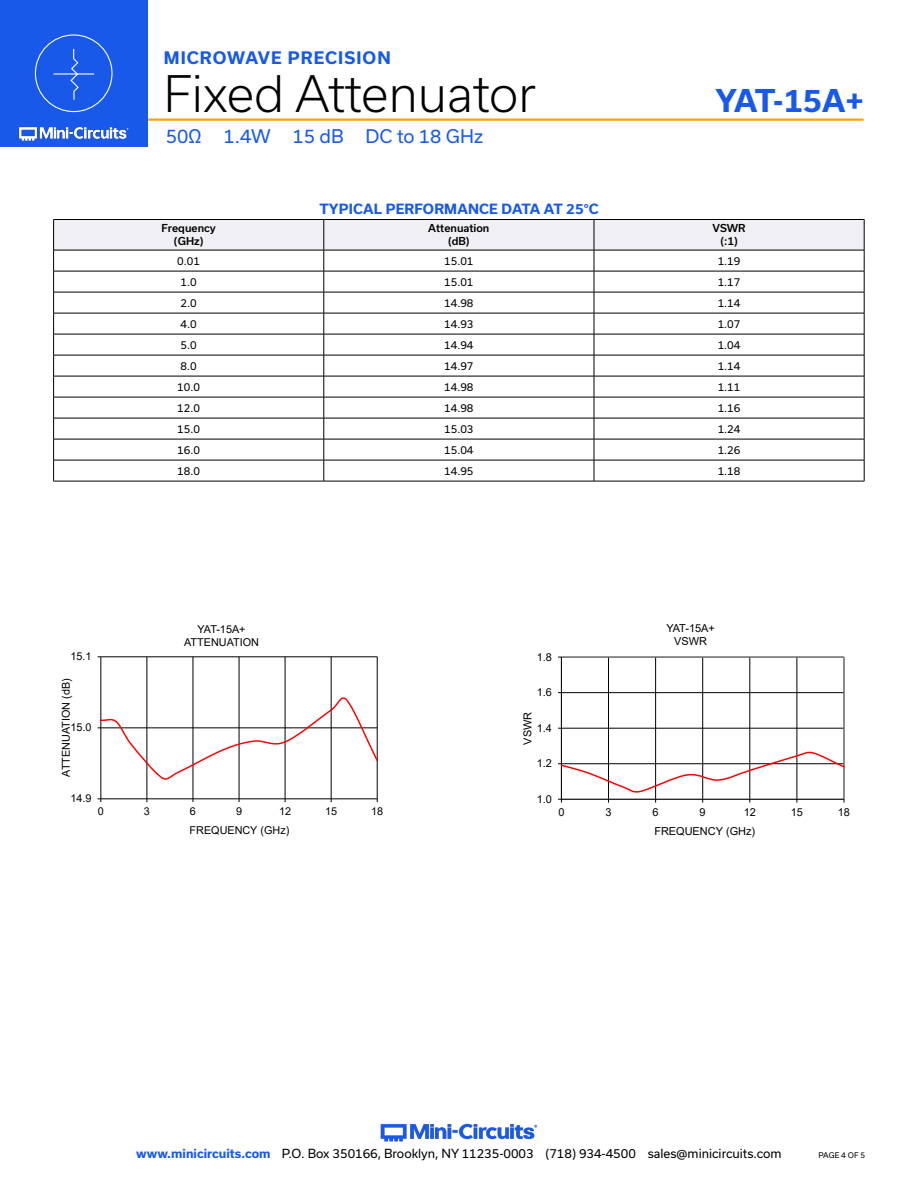
<style>
.page{position:relative;width:918px;height:1188px;background:#fff}
.page>*{position:absolute;margin:0;border:0;box-sizing:border-box;transform-origin:0 0}
.t1{font:300 48px "Usual";color:#000}
.t2{font:700 30px "Usual";letter-spacing:-.05em;color:#1859ea}
.t3{font:18px "Usual";color:#1859ea}
.t4{font:700 16.5px "Usual";letter-spacing:.065em;color:#1859ea}
.Blue_Headers{font:700 13.5px "Usual";letter-spacing:.015em;color:#1859ea}
.t5{font:12px "Usual";color:#000}
.t6{font:10.95px/12.6px "Arial";color:#000;text-align:center}
.t7{font:10.8px/12.5px "Arial";color:#000;text-align:center}
.Table_Body_Center{font:10.5px "Usual";color:#000}
.Table_Header_Center{font:500 10.5px "Usual";color:#000}
.t8{font:7.5px "Usual";color:#000}
.s1{font-weight:700;color:#1859ea}
</style>
<div class="page">
<hr style="left:131px;top:118px;width:733px;height:3px;background:#ffa300">
<div style="left:0;top:0;width:147px;height:147px;background:#1859ea"></div>
<img style="left:18px;top:120px;width:131px;height:25px">
<div style="left:35px;top:34px;width:78px;height:78px;border:1px solid #fff;border-radius:50%"></div>
<hr style="left:53px;top:73px;width:41px;height:2px;background:#fff">
<svg style="left:70px;top:48px;width:10px;height:52px"></svg>
<img style="left:380px;top:1123px;width:158px;height:19px">
<hr style="left:101px;top:657px;width:276px;height:1px;background:#000">
<hr style="left:147px;top:657px;width:1px;height:142px;background:#000">
<hr style="left:193px;top:657px;width:1px;height:142px;background:#000">
<hr style="left:239px;top:657px;width:1px;height:142px;background:#000">
<hr style="left:285px;top:657px;width:1px;height:142px;background:#000">
<hr style="left:331px;top:657px;width:1px;height:142px;background:#000">
<hr style="left:377px;top:657px;width:1px;height:142px;background:#000">
<hr style="left:101px;top:657px;width:1px;height:142px;background:#000">
<hr style="left:101px;top:799px;width:276px;height:1px;background:#000">
<svg style="left:98px;top:694px;width:280px;height:89px"></svg>
<hr style="left:561px;top:728px;width:283px;height:1px;background:#000">
<hr style="left:561px;top:692px;width:283px;height:1px;background:#000">
<hr style="left:608px;top:657px;width:1px;height:142px;background:#000">
<hr style="left:655px;top:657px;width:1px;height:142px;background:#000">
<hr style="left:702px;top:657px;width:1px;height:142px;background:#000">
<hr style="left:750px;top:657px;width:1px;height:142px;background:#000">
<hr style="left:797px;top:657px;width:1px;height:142px;background:#000">
<hr style="left:844px;top:657px;width:1px;height:142px;background:#000">
<div style="left:561px;top:657px;width:283px;height:143px;border:1px solid #949698"></div>
<hr style="left:561px;top:657px;width:1px;height:142px;background:#000">
<hr style="left:561px;top:799px;width:283px;height:1px;background:#000">
<svg style="left:558px;top:751px;width:286px;height:42px"></svg>
<svg style="left:53px;top:219px;width:812px;height:262px"></svg>
<hr style="left:53px;top:481px;width:271px;height:1px;background:#000">
<hr style="left:324px;top:481px;width:270px;height:1px;background:#000">
<hr style="left:594px;top:481px;width:270px;height:1px;background:#000">
<h3 class="t4" style="left:164px;top:49px;width:228px">MICROWAVE PRECISION</h3>
<h1 class="t1" style="left:164px;top:66px;width:374px">Fixed Attenuator</h1>
<h3 class="t3" style="left:166px;top:125px;width:319px">50Ω 1.4W 15 dB DC to 18 GHz</h3>
<p class="Table_Header_Center" style="left:161px;top:222px;width:56px">Frequency</p>
<p class="Table_Header_Center" style="left:174px;top:235px;width:31px">(GHz)</p>
<p class="Blue_Headers" style="left:319px;top:201px;width:281px">TYPICAL PERFORMANCE DATA AT 25°C</p>
<p class="Table_Header_Center" style="left:428px;top:222px;width:63px">Attenuation</p>
<p class="Table_Header_Center" style="left:448px;top:235px;width:23px">(dB)</p>
<h2 class="t2" style="left:715px;top:83px;width:150px">YAT-15A+</h2>
<p class="Table_Header_Center" style="left:712px;top:222px;width:35px">VSWR</p>
<p class="Table_Header_Center" style="left:720px;top:235px;width:19px">(:1)</p>
<p class="Table_Body_Center" style="left:177px;top:255px;width:24px">0.01</p>
<p class="Table_Body_Center" style="left:444px;top:255px;width:31px">15.01</p>
<p class="Table_Body_Center" style="left:718px;top:255px;width:24px">1.19</p>
<p class="Table_Body_Center" style="left:181px;top:276px;width:18px">1.0</p>
<p class="Table_Body_Center" style="left:444px;top:276px;width:31px">15.01</p>
<p class="Table_Body_Center" style="left:718px;top:276px;width:24px">1.17</p>
<p class="Table_Body_Center" style="left:181px;top:297px;width:18px">2.0</p>
<p class="Table_Body_Center" style="left:444px;top:297px;width:31px">14.98</p>
<p class="Table_Body_Center" style="left:718px;top:297px;width:24px">1.14</p>
<p class="Table_Body_Center" style="left:181px;top:318px;width:18px">4.0</p>
<p class="Table_Body_Center" style="left:444px;top:318px;width:31px">14.93</p>
<p class="Table_Body_Center" style="left:718px;top:318px;width:24px">1.07</p>
<p class="Table_Body_Center" style="left:181px;top:339px;width:18px">5.0</p>
<p class="Table_Body_Center" style="left:444px;top:339px;width:31px">14.94</p>
<p class="Table_Body_Center" style="left:718px;top:339px;width:24px">1.04</p>
<p class="Table_Body_Center" style="left:181px;top:360px;width:18px">8.0</p>
<p class="Table_Body_Center" style="left:444px;top:360px;width:31px">14.97</p>
<p class="Table_Body_Center" style="left:718px;top:360px;width:24px">1.14</p>
<p class="Table_Body_Center" style="left:177px;top:381px;width:24px">10.0</p>
<p class="Table_Body_Center" style="left:444px;top:381px;width:31px">14.98</p>
<p class="Table_Body_Center" style="left:718px;top:381px;width:24px">1.11</p>
<p class="Table_Body_Center" style="left:177px;top:402px;width:24px">12.0</p>
<p class="Table_Body_Center" style="left:444px;top:402px;width:31px">14.98</p>
<p class="Table_Body_Center" style="left:718px;top:402px;width:24px">1.16</p>
<p class="Table_Body_Center" style="left:177px;top:423px;width:24px">15.0</p>
<p class="Table_Body_Center" style="left:444px;top:423px;width:31px">15.03</p>
<p class="Table_Body_Center" style="left:718px;top:423px;width:24px">1.24</p>
<p class="Table_Body_Center" style="left:177px;top:444px;width:24px">16.0</p>
<p class="Table_Body_Center" style="left:444px;top:444px;width:31px">15.04</p>
<p class="Table_Body_Center" style="left:718px;top:444px;width:24px">1.26</p>
<p class="Table_Body_Center" style="left:177px;top:465px;width:24px">18.0</p>
<p class="Table_Body_Center" style="left:444px;top:465px;width:31px">14.95</p>
<p class="Table_Body_Center" style="left:718px;top:465px;width:24px">1.18</p>
<p class="t7" style="left:184px;top:623px;width:76px">YAT-15A+<br>ATTENUATION</p>
<p class="t6" style="left:666px;top:622px;width:50px">YAT-15A+<br>VSWR</p>
<p class="t7" style="left:70px;top:650px;width:23px">15.1</p>
<p class="t6" style="left:537px;top:650px;width:17px">1.8</p>
<p class="t7" style="left:60px;top:777px;width:100px;rotate:-90deg">ATTENUATION (dB)</p>
<p class="t7" style="left:70px;top:721px;width:23px">15.0</p>
<p class="t6" style="left:537px;top:686px;width:17px">1.6</p>
<p class="t6" style="left:521px;top:745px;width:34px;rotate:-90deg">VSWR</p>
<p class="t6" style="left:537px;top:721px;width:17px">1.4</p>
<p class="t6" style="left:537px;top:757px;width:17px">1.2</p>
<p class="t7" style="left:70px;top:792px;width:23px">14.9</p>
<p class="t6" style="left:537px;top:793px;width:17px">1.0</p>
<p class="t7" style="left:98px;top:805px;width:8px">0</p>
<p class="t7" style="left:144px;top:805px;width:8px">3</p>
<p class="t7" style="left:190px;top:805px;width:8px">6</p>
<p class="t7" style="left:236px;top:805px;width:8px">9</p>
<p class="t7" style="left:279px;top:805px;width:14px">12</p>
<p class="t7" style="left:325px;top:805px;width:14px">15</p>
<p class="t7" style="left:371px;top:805px;width:14px">18</p>
<p class="t6" style="left:558px;top:806px;width:8px">0</p>
<p class="t6" style="left:605px;top:806px;width:8px">3</p>
<p class="t6" style="left:653px;top:806px;width:8px">6</p>
<p class="t6" style="left:700px;top:806px;width:8px">9</p>
<p class="t6" style="left:744px;top:806px;width:14px">12</p>
<p class="t6" style="left:791px;top:806px;width:14px">15</p>
<p class="t6" style="left:838px;top:806px;width:14px">18</p>
<p class="t7" style="left:190px;top:824px;width:101px">FREQUENCY (GHz)</p>
<p class="t6" style="left:654px;top:825px;width:102px">FREQUENCY (GHz)</p>
<p class="t5" style="left:136px;top:1146px;width:647px"><span class="s1">www.minicircuits.com</span> P.O. Box 350166, Brooklyn, NY 11235-0003 (718) 934-4500 sales@minicircuits.com</p>
<p class="t8" style="left:819px;top:1151px;width:48px">PAGE 4 OF 5</p>
</div>
